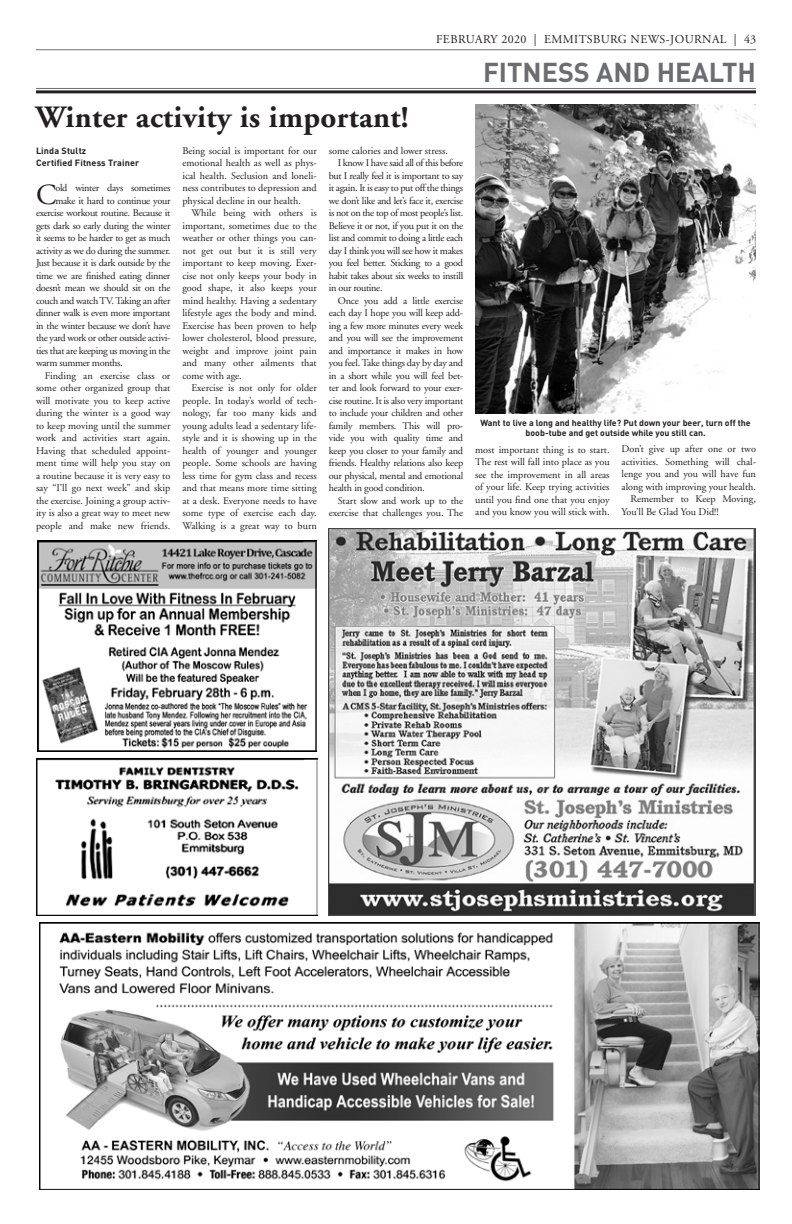
<style>
.page{position:relative;width:792px;height:1224px;background:#fff}
.page>*{position:absolute;margin:0;border:0;box-sizing:border-box;transform-origin:0 0}
.t1{font:700 31px "Adobe Garamond";letter-spacing:.01em;color:#231f20}
.t2{font:29.1px "Adobe Garamond";color:#231f20}
.t3{font:700 27px "DIN";color:#6c6d70}
.t4{font:12px "Adobe Garamond";letter-spacing:.035em;color:#231f20}
.t5{font:10.2px/12.5px "Adobe Garamond";letter-spacing:-.02em;color:#231f20;text-align:justify}
.t6{font:10.2px "Adobe Garamond";color:#231f20}
.t7{font:700 9px/12px "DIN";letter-spacing:.015em;color:#231f20}
.t8{font:700 8.8px/9.6px "DIN";color:#231f20;text-align:center}
</style>
<div class="page">
<hr style="left:36px;top:49px;width:720px;height:1px;background:#6c6d70">
<hr style="left:36px;top:88px;width:720px;height:1px;background:#6c6d70">
<hr style="left:36px;top:90px;width:720px;height:3px;background:#231f20">
<img style="left:329px;top:528px;width:427px;height:388px">
<img style="left:39px;top:922px;width:720px;height:268px">
<img style="left:36px;top:758px;width:281px;height:158px">
<img style="left:37px;top:540px;width:280px;height:211px">
<img style="left:475px;top:104px;width:281px;height:310px">
<p class="t4" style="left:436px;top:33px;width:321px">FEBRUARY 2020 | EMMITSBURG NEWS-JOURNAL | 43</p>
<h3 class="t3" style="left:483px;top:54px;width:274px">FITNESS AND HEALTH</h3>
<h1 class="t1" style="left:36px;top:100px;width:374px">Winter activity is important!</h1>
<p class="t7" style="left:36px;top:145px;width:105px">Linda Stultz<br>Certified Fitness Trainer</p>
<h2 class="t2" style="left:36px;top:179px;width:22px">C</h2>
<p class="t5" style="left:55px;top:182px;width:117px">old winter days sometimes</p>
<p class="t5" style="left:182px;top:144px;width:136px">Being social is important for our emotional health as well as phys&shy;ical health. Seclusion and loneli&shy;ness contributes to depression and physical decline in our health.</p>
<p class="t5" style="left:182px;top:207px;width:136px;text-indent:9px">While being with others is important, sometimes due to the weather or other things you can&shy;not get out but it is still very important to keep moving. Exer&shy;cise not only keeps your body in good shape, it also keeps your mind healthy. Having a sedentary lifestyle ages the body and mind.<br>Exercise has been proven to help lower cholesterol, blood pressure, weight and improve joint pain and many other ailments that come with age.</p>
<p class="t5" style="left:182px;top:382px;width:136px;text-indent:9px">Exercise is not only for older people. In today’s world of tech&shy;nology, far too many kids and young adults lead a sedentary life&shy;style and it is showing up in the health of younger and younger people. Some schools are having less time for gym class and recess and that means more time sitting at a desk. Everyone needs to have some type of exercise each day.<br>Walking is a great way to burn</p>
<p class="t6" style="left:329px;top:145px;width:121px">some calories and lower stress.</p>
<p class="t5" style="left:338px;top:157px;width:127px">I know I have said all of this before</p>
<p class="t5" style="left:329px;top:169px;width:136px">but I really feel it is important to say</p>
<p class="t5" style="left:329px;top:182px;width:136px">it again. It is easy to put off the things</p>
<p class="t5" style="left:329px;top:194px;width:136px">we don’t like and let’s face it, exercise</p>
<p class="t5" style="left:329px;top:207px;width:136px">is not on the top of most people’s list.</p>
<p class="t5" style="left:329px;top:219px;width:136px">Believe it or not, if you put it on the</p>
<p class="t5" style="left:329px;top:232px;width:136px">list and commit to doing a little each</p>
<p class="t5" style="left:329px;top:244px;width:136px">day I think you will see how it makes</p>
<p class="t5" style="left:329px;top:257px;width:136px">you feel better. Sticking to a good</p>
<p class="t5" style="left:329px;top:269px;width:136px">habit takes about six weeks to instill</p>
<p class="t5" style="left:329px;top:282px;width:55px">in our routine.</p>
<p class="t5" style="left:338px;top:295px;width:127px">Once you add a little exercise</p>
<p class="t5" style="left:329px;top:307px;width:136px">each day I hope you will keep add-</p>
<p class="t5" style="left:329px;top:320px;width:136px">ing a few more minutes every week</p>
<p class="t5" style="left:329px;top:332px;width:136px">and you will see the improvement</p>
<p class="t5" style="left:329px;top:345px;width:136px">and importance it makes in how</p>
<p class="t5" style="left:329px;top:357px;width:136px">you feel. Take things day by day and</p>
<p class="t5" style="left:329px;top:370px;width:136px">in a short while you will feel bet-</p>
<p class="t5" style="left:329px;top:382px;width:136px">ter and look forward to your exer-</p>
<p class="t5" style="left:329px;top:395px;width:136px">cise routine. It is also very important</p>
<p class="t5" style="left:329px;top:407px;width:136px">to include your children and other</p>
<p class="t5" style="left:329px;top:420px;width:136px">family members. This will pro-</p>
<p class="t5" style="left:329px;top:432px;width:136px">vide you with quality time and</p>
<p class="t5" style="left:329px;top:445px;width:136px">keep you closer to your family and</p>
<p class="t5" style="left:329px;top:457px;width:136px">friends. Healthy relations also keep</p>
<p class="t5" style="left:329px;top:470px;width:136px">our physical, mental and emotional</p>
<p class="t5" style="left:329px;top:482px;width:97px">health in good condition.</p>
<p class="t6" style="left:338px;top:495px;width:127px">Start slow and work up to the</p>
<p class="t6" style="left:329px;top:508px;width:136px">exercise that challenges you. The</p>
<p class="t5" style="left:55px;top:195px;width:117px">make it hard to continue your</p>
<p class="t5" style="left:36px;top:207px;width:136px">exercise workout routine. Because it</p>
<p class="t5" style="left:36px;top:220px;width:136px">gets dark so early during the winter</p>
<p class="t5" style="left:36px;top:232px;width:136px">it seems to be harder to get as much</p>
<p class="t5" style="left:36px;top:245px;width:136px">activity as we do during the summer.</p>
<p class="t5" style="left:36px;top:257px;width:136px">Just because it is dark outside by the</p>
<p class="t5" style="left:36px;top:270px;width:136px">time we are finished eating dinner</p>
<p class="t5" style="left:36px;top:282px;width:136px">doesn’t mean we should sit on the</p>
<p class="t5" style="left:36px;top:295px;width:136px">couch and watch TV. Taking an after</p>
<p class="t5" style="left:36px;top:307px;width:136px">dinner walk is even more important</p>
<p class="t5" style="left:36px;top:320px;width:136px">in the winter because we don’t have</p>
<p class="t5" style="left:36px;top:332px;width:136px">the yard work or other outside activi-</p>
<p class="t5" style="left:36px;top:345px;width:136px">ties that are keeping us moving in the</p>
<p class="t5" style="left:36px;top:357px;width:88px">warm summer months.</p>
<p class="t6" style="left:45px;top:370px;width:127px">Finding an exercise class or</p>
<p class="t6" style="left:36px;top:383px;width:136px">some other organized group that</p>
<p class="t6" style="left:36px;top:395px;width:136px">will motivate you to keep active</p>
<p class="t6" style="left:36px;top:408px;width:136px">during the winter is a good way</p>
<p class="t6" style="left:36px;top:420px;width:136px">to keep moving until the summer</p>
<p class="t6" style="left:36px;top:433px;width:136px">work and activities start again.</p>
<p class="t6" style="left:36px;top:445px;width:136px">Having that scheduled appoint-</p>
<p class="t6" style="left:36px;top:458px;width:136px">ment time will help you stay on</p>
<p class="t6" style="left:36px;top:470px;width:136px">a routine because it is very easy to</p>
<p class="t6" style="left:36px;top:483px;width:136px">say “I’ll go next week” and skip</p>
<p class="t6" style="left:36px;top:495px;width:136px">the exercise. Joining a group activ-</p>
<p class="t6" style="left:36px;top:508px;width:136px">ity is also a great way to meet new</p>
<p class="t6" style="left:36px;top:520px;width:136px">people and make new friends.</p>
<p class="t8" style="left:480px;top:418px;width:272px">Want to live a long and healthy life? Put down your beer, turn off the boob-tube and get outside while you still can.</p>
<p class="t5" style="left:475px;top:444px;width:136px">most important thing is to start.<br>The rest will fall into place as you see the improvement in all areas of your life. Keep trying activities until you find one that you enjoy and you know you will stick with.</p>
<p class="t6" style="left:622px;top:444px;width:136px">Don’t give up after one or two</p>
<p class="t6" style="left:622px;top:456px;width:136px">activities. Something will chal-</p>
<p class="t6" style="left:622px;top:469px;width:136px">lenge you and you will have fun</p>
<p class="t6" style="left:622px;top:481px;width:136px">along with improving your health.</p>
<p class="t6" style="left:631px;top:494px;width:127px">Remember to Keep Moving,</p>
<p class="t6" style="left:622px;top:506px;width:99px">You’ll Be Glad You Did!!</p>
</div>
